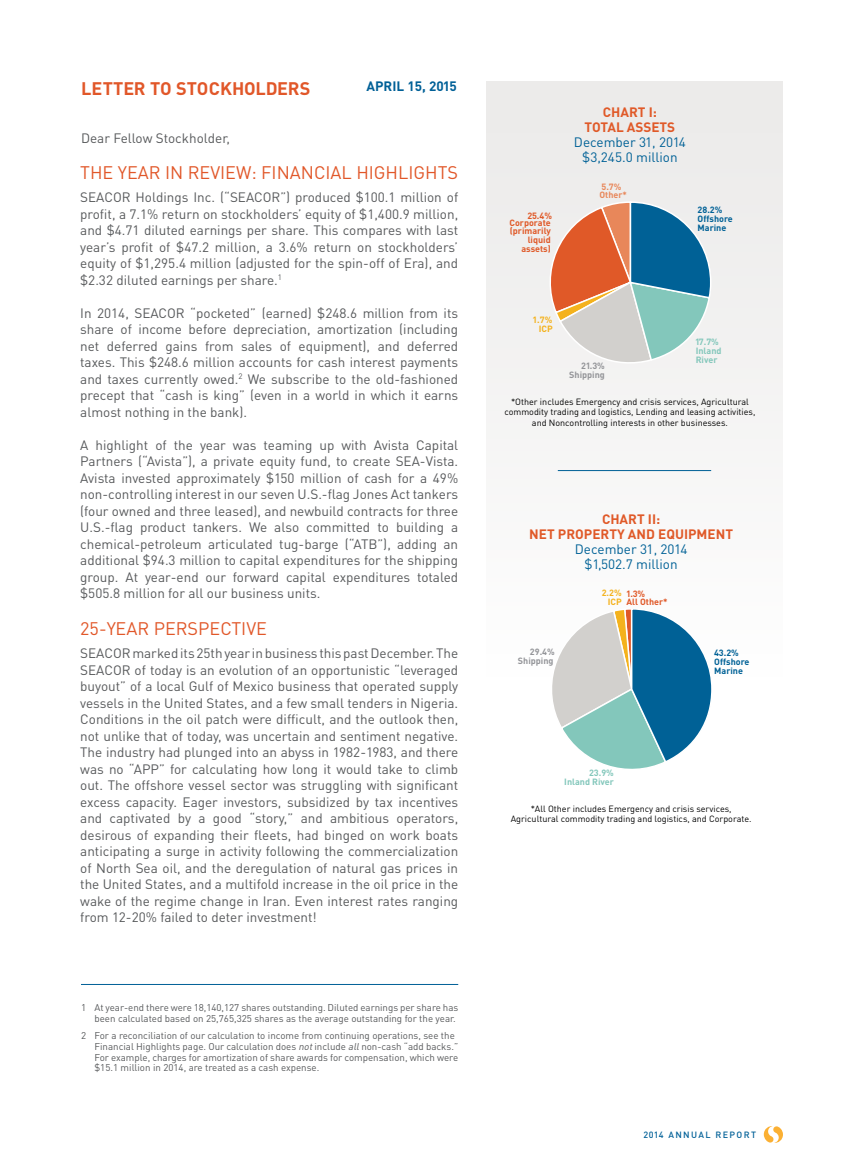
<style>
.page{position:relative;width:864px;height:1175px;background:#fff}
.page>*{position:absolute;margin:0;border:0;box-sizing:border-box;transform-origin:0 0}
.t1{font:18px "DINOT";color:#e15729}
.Body_text{font:700 18px "DINOT";letter-spacing:.01em;color:#e15729}
.t2{font:13.5px/16.5px "DINOT";color:#57595b;text-align:justify}
.t3{font:700 13.5px/15px "DINOT";color:#e05928;text-align:center}
.t4{font:13.5px/15px "DINOT";color:#006196;text-align:center}
.Pa2_1{font:700 13.5px "DINOT";color:#006097}
.Foot_Note_Paragraph{font:9.75px/10.8px "DINOT";color:#57595b;text-align:right}
.t5{font:9px/10.5px "DINOT";color:#000;text-align:center}
.t6{font:700 9px/9px "DINOT";color:#e05928;text-align:right}
.t7{font:700 9px/9px "DINOT";color:#006196}
.t8{font:700 9px/9px "DINOT";color:#83c7bb}
.t9{font:700 9px/8.7px "DINOT";color:#939498;text-align:right}
.Body_text-2{font:500 9px "DINOT";letter-spacing:.15em;color:#006097}
.t10{font:700 9px/8.6px "DINOT";color:#f4b21d;text-align:right}
.t11{font:700 9px/7.9px "DINOT";color:#e8875a}
.s1{font-style:italic}
.s2{font-weight:700;color:#e05928}
.s3{font-weight:400;color:#006196}
</style>
<div class="page">
<div style="left:486px;top:81px;width:297px;height:1013px;background:linear-gradient(to bottom,#edeceb,#fff)"></div>
<hr style="left:81px;top:984px;width:377px;height:1px;background:#006097">
<svg style="left:539px;top:201px;width:173px;height:169px"></svg>
<svg style="left:764px;top:1126px;width:19px;height:16px"></svg>
<svg style="left:540px;top:607px;width:173px;height:172px"></svg>
<hr style="left:558px;top:470px;width:153px;height:1px;background:#006097">
<p class="Body_text" style="left:81px;top:76px;width:231px">LETTER TO STOCKHOLDERS</p>
<p class="Pa2_1" style="left:367px;top:77px;width:92px">APRIL 15, 2015</p>
<p class="t2" style="left:81px;top:129px;width:151px">Dear Fellow Stockholder,</p>
<p class="t1" style="left:80px;top:160px;width:379px">THE YEAR IN REVIEW: FINANCIAL HIGHLIGHTS</p>
<p class="t2" style="left:80px;top:188px;width:380px">SEACOR Holdings Inc. (“SEACOR”) produced $100.1 million of profit, a 7.1% return on stockholders’ equity of $1,400.9 million, and $4.71 diluted earnings per share. This compares with last year’s profit of $47.2 million, a 3.6% return on stockholders’ equity of $1,295.4 million (adjusted for the spin-off of Era), and $2.32 diluted earnings per share.<sup>1</sup></p>
<p class="t2" style="left:80px;top:304px;width:380px">In 2014, SEACOR “pocketed” (earned) $248.6 million from its share of income before depreciation, amortization (including net deferred gains from sales of equipment), and deferred taxes. This $248.6 million accounts for cash interest payments and taxes currently owed.<sup>2</sup> We subscribe to the old-fashioned precept that “cash is king” (even in a world in which it earns almost nothing in the bank).</p>
<p class="t2" style="left:80px;top:436px;width:380px">A highlight of the year was teaming up with Avista Capital Partners (“Avista”), a private equity fund, to create SEA-Vista.<br>Avista invested approximately $150 million of cash for a 49% non-controlling interest in our seven U.S.-flag Jones Act tankers (four owned and three leased), and newbuild contracts for three U.S.-flag product tankers. We also committed to building a chemical-petroleum articulated tug-barge (“ATB”), adding an additional $94.3 million to capital expenditures for the shipping group. At year-end our forward capital expenditures totaled $505.8 million for all our business units.</p>
<p class="t1" style="left:80px;top:616px;width:188px">25-YEAR PERSPECTIVE</p>
<p class="t2" style="left:80px;top:644px;width:380px">SEACOR marked its 25th year in business this past December. The SEACOR of today is an evolution of an opportunistic “leveraged buyout” of a local Gulf of Mexico business that operated supply vessels in the United States, and a few small tenders in Nigeria.<br>Conditions in the oil patch were difficult, and the outlook then, not unlike that of today, was uncertain and sentiment negative.<br>The industry had plunged into an abyss in 1982-1983, and there was no “APP” for calculating how long it would take to climb out. The offshore vessel sector was struggling with significant excess capacity. Eager investors, subsidized by tax incentives and captivated by a good “story,” and ambitious operators, desirous of expanding their fleets, had binged on work boats anticipating a surge in activity following the commercialization of North Sea oil, and the deregulation of natural gas prices in the United States, and a multifold increase in the oil price in the wake of the regime change in Iran. Even interest rates ranging from 12-20% failed to deter investment!</p>
<p class="Foot_Note_Paragraph" style="left:81px;top:1002px;width:379px">1 At year-end there were 18,140,127 shares outstanding. Diluted earnings per share has been calculated based on 25,765,325 shares as the average outstanding for the year.</p>
<p class="Foot_Note_Paragraph" style="left:81px;top:1029px;width:375px">2 For a reconciliation of our calculation to income from continuing operations, see the</p>
<p class="Foot_Note_Paragraph" style="left:95px;top:1040px;width:365px">Financial Highlights page. Our calculation does <span class="s1">not</span>include <span class="s1">all</span>non-cash “add backs.”</p>
<p class="Foot_Note_Paragraph" style="left:95px;top:1051px;width:365px">For example, charges for amortization of share awards for compensation, which were</p>
<p class="Foot_Note_Paragraph" style="left:95px;top:1062px;width:226px">$15.1 million in 2014, are treated as a cash expense.</p>
<p class="t4" style="left:574px;top:104px;width:114px"><span class="s2">CHART I:<br>TOTAL ASSETS<br></span>December 31, 2014 $3,245.0 million</p>
<p class="t6" style="left:509px;top:211px;width:44px;line-height:7.2px">25.4%<br>Corporate</p>
<p class="t6" style="left:510px;top:226px;width:42px">(primarily liquid assets)</p>
<p class="t11" style="left:599px;top:183px;width:29px">5.7%<br>Other*</p>
<p class="t10" style="left:532px;top:315px;width:22px">1.7%<br>ICP</p>
<p class="t9" style="left:569px;top:361px;width:37px">21.3%<br>Shipping</p>
<p class="t7" style="left:698px;top:204px;width:37px">28.2%<br>Offshore<br>Marine</p>
<p class="t8" style="left:695px;top:337px;width:28px">17.7%<br>Inland<br>River</p>
<p class="t5" style="left:504px;top:396px;width:253px">*Other includes Emergency and crisis services, Agricultural commodity trading and logistics, Lending and leasing activities, and Noncontrolling interests in other businesses.</p>
<p class="t3" style="left:529px;top:511px;width:205px">CHART II:<br>NET PROPERTY AND EQUIPMENT<br><span class="s3">December 31, 2014<br>$1,502.7 million</span></p>
<p class="t9" style="left:518px;top:647px;width:38px">29.4%<br>Shipping</p>
<p class="t10" style="left:602px;top:588px;width:21px">2.2%<br>ICP</p>
<p class="t6" style="left:626px;top:589px;width:43px;line-height:7.9px;text-align:left">1.3%<br>All Other*</p>
<p class="t8" style="left:564px;top:768px;width:51px;text-align:right">23.9%<br>Inland River</p>
<p class="t7" style="left:714px;top:648px;width:37px">43.2%<br>Offshore<br>Marine</p>
<p class="t5" style="left:511px;top:802px;width:242px">*All Other includes Emergency and crisis services,<br>Agricultural commodity trading and logistics, and Corporate.</p>
<p class="Body_text-2" style="left:644px;top:1128px;width:114px">2014 ANNUAL REPORT</p>
</div>
